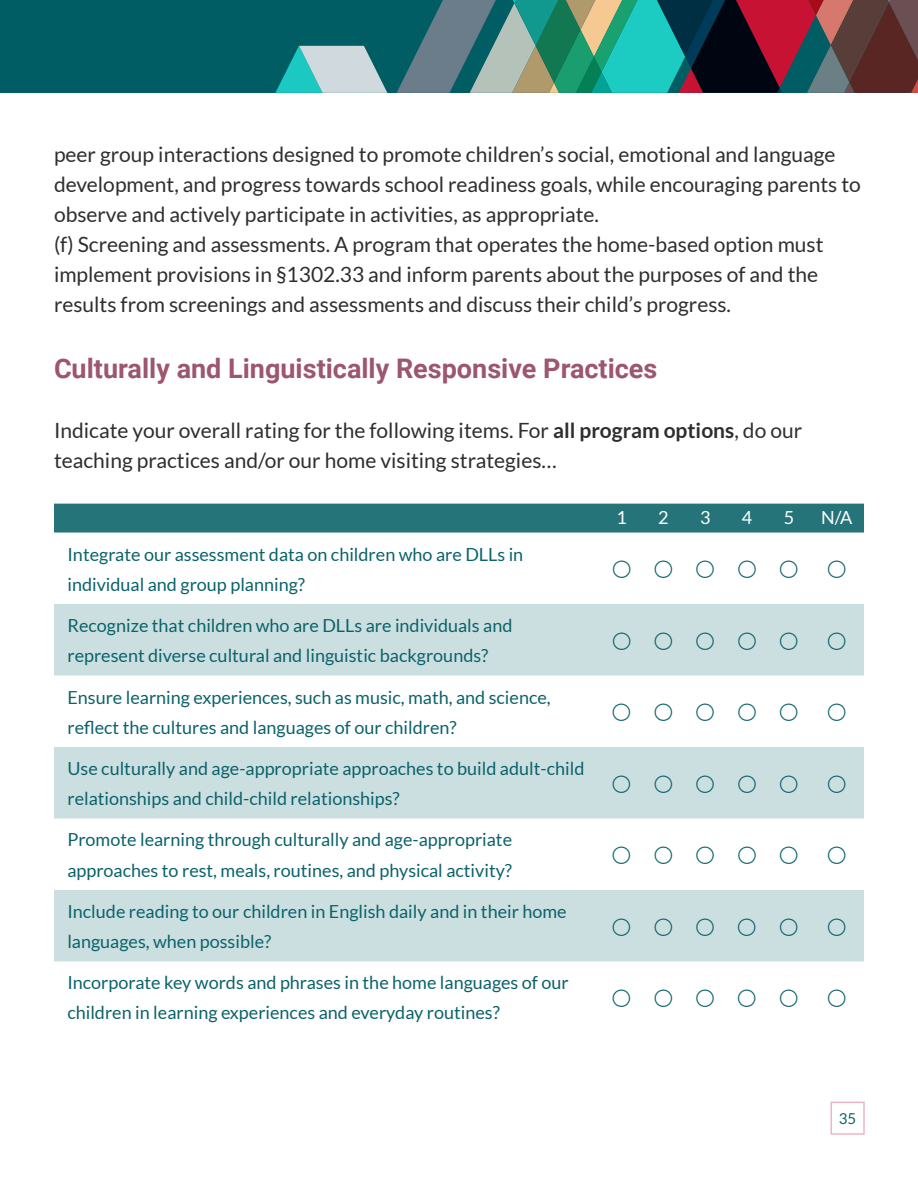
<style>
.page{position:relative;width:918px;height:1188px;background:#fff}
.page>*{position:absolute;margin:0;border:0;box-sizing:border-box;transform-origin:0 0}
.Headline_2{font:700 27px "Roboto";color:#9c566e}
.t1{font:21px/30px "Lato";color:#302d2e}
.t2{font:18px/30px "Lato";color:#0b636a}
.t3{font:18px "Lato";color:#fff}
.t4{font:15px "Lato";color:#0b636a}
.s1{font-weight:700}
</style>
<div class="page">
<div style="left:0;top:0;width:918px;height:93px;background:#015d64"></div>
<svg style="left:275px;top:46px;width:112px;height:47px"></svg>
<svg style="left:397px;top:0;width:521px;height:93px;background:#4b6664"></svg>
<div style="left:831px;top:1102px;width:34px;height:33px;border:2px solid #eab6c1"></div>
<div style="left:54px;top:504px;width:810px;height:29px;background:#24747a"></div>
<svg style="left:54px;top:604px;width:810px;height:357px;fill:#ccdfe0"></svg>
<svg style="left:613px;top:632px;width:17px;height:18px"></svg>
<svg style="left:655px;top:632px;width:17px;height:18px"></svg>
<svg style="left:697px;top:632px;width:17px;height:18px"></svg>
<svg style="left:738px;top:632px;width:18px;height:18px"></svg>
<svg style="left:780px;top:632px;width:18px;height:18px"></svg>
<svg style="left:828px;top:632px;width:18px;height:18px"></svg>
<svg style="left:613px;top:704px;width:17px;height:17px"></svg>
<svg style="left:655px;top:704px;width:17px;height:17px"></svg>
<svg style="left:697px;top:704px;width:17px;height:17px"></svg>
<svg style="left:738px;top:704px;width:18px;height:17px"></svg>
<svg style="left:780px;top:704px;width:18px;height:17px"></svg>
<svg style="left:828px;top:704px;width:18px;height:17px"></svg>
<svg style="left:613px;top:775px;width:17px;height:18px"></svg>
<svg style="left:655px;top:775px;width:17px;height:18px"></svg>
<svg style="left:697px;top:775px;width:17px;height:18px"></svg>
<svg style="left:738px;top:775px;width:18px;height:18px"></svg>
<svg style="left:780px;top:775px;width:18px;height:18px"></svg>
<svg style="left:828px;top:775px;width:18px;height:18px"></svg>
<svg style="left:613px;top:847px;width:17px;height:17px"></svg>
<svg style="left:655px;top:847px;width:17px;height:17px"></svg>
<svg style="left:697px;top:847px;width:17px;height:17px"></svg>
<svg style="left:738px;top:847px;width:18px;height:17px"></svg>
<svg style="left:780px;top:847px;width:18px;height:17px"></svg>
<svg style="left:828px;top:847px;width:18px;height:17px"></svg>
<svg style="left:613px;top:918px;width:17px;height:18px"></svg>
<svg style="left:655px;top:918px;width:17px;height:18px"></svg>
<svg style="left:696px;top:918px;width:18px;height:18px"></svg>
<svg style="left:738px;top:918px;width:18px;height:18px"></svg>
<svg style="left:780px;top:918px;width:18px;height:18px"></svg>
<svg style="left:828px;top:918px;width:17px;height:18px"></svg>
<p class="t1" style="left:54px;top:139px;width:808px">peer group interactions designed to promote children’s social, emotional and language development, and progress towards school readiness goals, while encouraging parents to observe and actively participate in activities, as appropriate.</p>
<p class="t1" style="left:54px;top:229px;width:771px">(f) Screening and assessments. A program that operates the home-based option must implement provisions in §1302.33 and inform parents about the purposes of and the results from screenings and assessments and discuss their child’s progress.</p>
<h2 class="Headline_2" style="left:54px;top:349px;width:605px">Culturally and Linguistically Responsive Practices</h2>
<p class="t1" style="left:54px;top:415px;width:750px">Indicate your overall rating for the following items. For <span class="s1">all program options</span>, do our teaching practices and/or our home visiting strategies…</p>
<p class="t3" style="left:616px;top:508px;width:12px">1</p>
<p class="t3" style="left:658px;top:508px;width:12px">2</p>
<p class="t3" style="left:700px;top:508px;width:12px">3</p>
<p class="t3" style="left:742px;top:508px;width:12px">4</p>
<p class="t3" style="left:784px;top:508px;width:12px">5</p>
<p class="t3" style="left:821px;top:508px;width:33px">N/A</p>
<p class="t2" style="left:67px;top:539px;width:457px">Integrate our assessment data on children who are DLLs in individual and group planning?</p>
<p class="t2" style="left:67px;top:610px;width:446px">Recognize that children who are DLLs are individuals and represent diverse cultural and linguistic backgrounds?</p>
<p class="t2" style="left:67px;top:682px;width:485px">Ensure learning experiences, such as music, math, and science, reflect the cultures and languages of our children?</p>
<p class="t2" style="left:67px;top:753px;width:519px">Use culturally and age-appropriate approaches to build adult-child relationships and child-child relationships?</p>
<p class="t2" style="left:67px;top:825px;width:446px">Promote learning through culturally and age-appropriate approaches to rest, meals, routines, and physical activity?</p>
<p class="t2" style="left:67px;top:896px;width:501px">Include reading to our children in English daily and in their home languages, when possible?</p>
<p class="t2" style="left:67px;top:968px;width:503px">Incorporate key words and phrases in the home languages of our children in learning experiences and everyday routines?</p>
<p class="t4" style="left:839px;top:1110px;width:19px">35</p>
</div>
